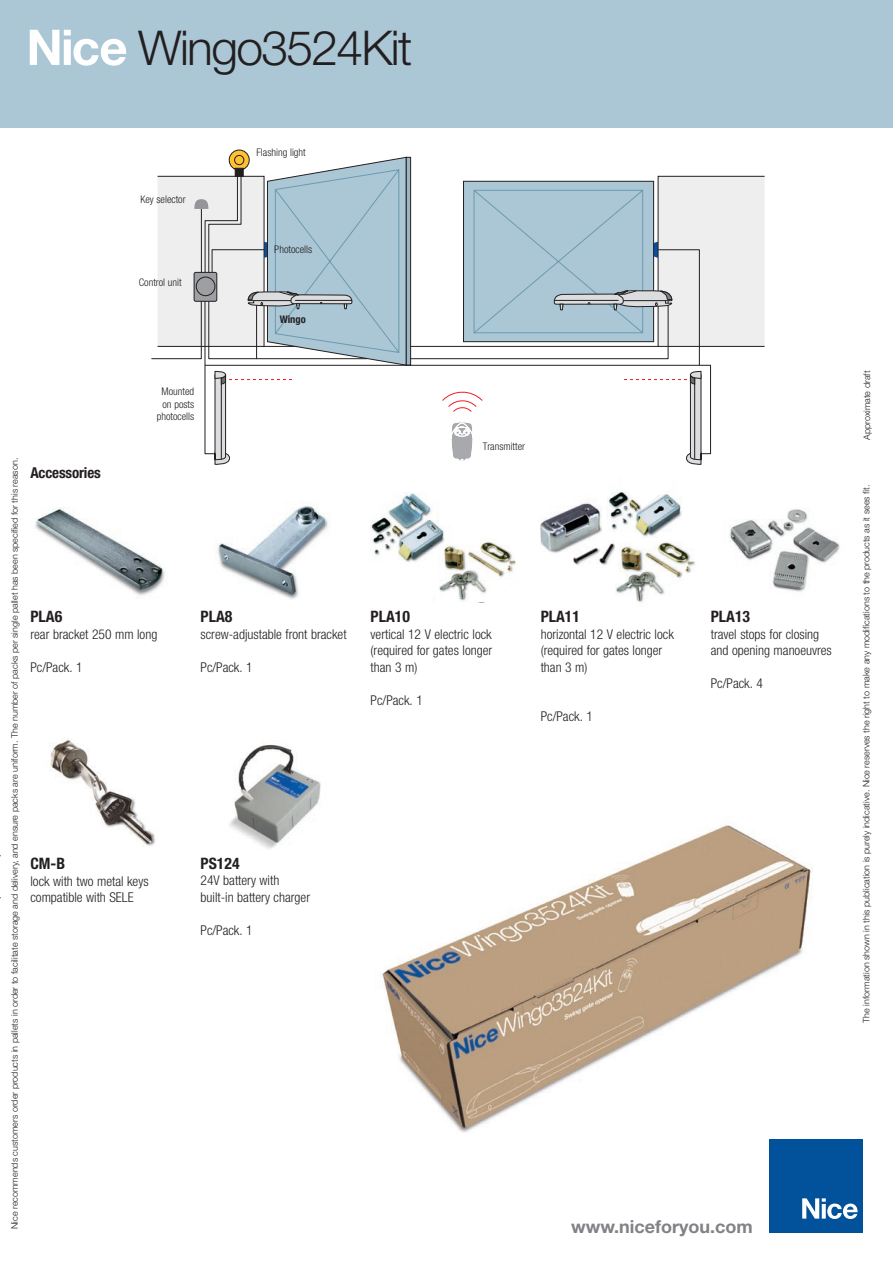
<style>
.page{position:relative;width:893px;height:1263px;background:#fff}
.page>*{position:absolute;margin:0;border:0;box-sizing:border-box;transform-origin:0 0}
.t1{font:300 48px "Helvetica Neue LT Std";letter-spacing:-.035em;color:#231f20}
.t2{font:700 18px "Helvetica Neue LT Std";color:#808285}
.t3{font:700 condensed 15.75px "Helvetica Neue LT Std";color:#231f20}
.t4{font:700 condensed 15px "Helvetica Neue LT Std";letter-spacing:-.01em;color:#231f20}
.t5{font:300 condensed 13.5px/16.5px "Helvetica Neue LT Std";color:#231f20}
.t6{font:300 condensed 10.5px/12.6px "Helvetica Neue LT Std";color:#231f20;text-align:center}
.t7{font:700 condensed 10.5px "Helvetica Neue LT Std";color:#231f20}
.t8{font:300 9px "Helvetica Neue LT Std";color:#231f20}
</style>
<div class="page">
<div style="left:658px;top:176px;width:107px;height:171px;background:#eeeeef;border:1px solid #231f20"></div>
<div style="left:0;top:0;width:893px;height:128px;background:#abc7d5"></div>
<img style="left:50px;top:739px;width:105px;height:107px">
<img style="left:35px;top:507px;width:130px;height:89px">
<img style="left:217px;top:507px;width:111px;height:92px">
<img style="left:371px;top:507px;width:73px;height:55px">
<img style="left:729px;top:509px;width:111px;height:83px">
<img style="left:382px;top:825px;width:481px;height:334px">
<img style="left:540px;top:507px;width:75px;height:58px">
<img style="left:616px;top:542px;width:79px;height:61px">
<img style="left:608px;top:507px;width:74px;height:33px">
<svg style="left:151px;top:150px;width:560px;height:357px"></svg>
<img style="left:434px;top:535px;width:82px;height:68px">
<div style="left:770px;top:1140px;width:93px;height:93px;background:#01529b"></div>
<svg style="left:802px;top:1198px;width:56px;height:21px"></svg>
<img style="left:229px;top:744px;width:92px;height:105px">
<svg style="left:30px;top:30px;width:96px;height:36px"></svg>
<h1 class="t1" style="left:138px;top:18px;width:276px">Wingo3524Kit</h1>
<p class="t6" style="left:140px;top:192px;width:47px">Key selector</p>
<p class="t6" style="left:139px;top:276px;width:44px">Control unit</p>
<p class="t6" style="left:256px;top:146px;width:51px">Flashing light</p>
<p class="t6" style="left:274px;top:243px;width:39px">Photocells</p>
<p class="t7" style="left:280px;top:313px;width:28px">Wingo</p>
<p class="t6" style="left:157px;top:385px;width:39px">Mounted on posts photocells</p>
<p class="t8" style="left:9px;top:1229px;width:773px;rotate:-90deg">Nice recommends customers order products in pallets in order to facilitate storage and delivery, and ensure packs are uniform. The number of packs per single pallet has been specified for this reason.</p>
<p class="t4" style="left:30px;top:464px;width:72px">Accessories</p>
<p class="t3" style="left:30px;top:607px;width:33px">PLA6</p>
<p class="t5" style="left:30px;top:626px;width:128px">rear bracket 250 mm long</p>
<p class="t5" style="left:30px;top:659px;width:54px">Pc/Pack. 1</p>
<p class="t3" style="left:30px;top:854px;width:36px">CM-B</p>
<p class="t5" style="left:30px;top:872px;width:120px">lock with two metal keys compatible with SELE</p>
<p class="t3" style="left:201px;top:607px;width:33px">PlA8</p>
<p class="t5" style="left:201px;top:626px;width:148px">screw-adjustable front bracket</p>
<p class="t5" style="left:201px;top:659px;width:54px">Pc/Pack. 1</p>
<p class="t3" style="left:201px;top:854px;width:41px">PS124</p>
<p class="t5" style="left:201px;top:872px;width:111px">24V battery with built-in battery charger</p>
<p class="t5" style="left:201px;top:922px;width:54px">Pc/Pack. 1</p>
<p class="t6" style="left:483px;top:440px;width:44px">Transmitter</p>
<p class="t3" style="left:371px;top:607px;width:41px">PlA10</p>
<p class="t5" style="left:371px;top:626px;width:123px;text-align:justify">vertical 12 V electric lock (required for gates longer than 3 m)</p>
<p class="t5" style="left:371px;top:692px;width:54px">Pc/Pack. 1</p>
<p class="t3" style="left:541px;top:607px;width:41px">PlA11</p>
<p class="t5" style="left:541px;top:626px;width:135px">horizontal 12 V electric lock (required for gates longer than 3 m)</p>
<p class="t5" style="left:541px;top:708px;width:54px">Pc/Pack. 1</p>
<p class="t3" style="left:711px;top:607px;width:41px">PLA13</p>
<p class="t5" style="left:711px;top:626px;width:123px">travel stops for closing and opening manoeuvres</p>
<p class="t5" style="left:711px;top:675px;width:54px">Pc/Pack. 4</p>
<h2 class="t2" style="left:571px;top:1216px;width:183px">www.niceforyou.com</h2>
<p class="t8" style="left:862px;top:440px;width:71px;rotate:-90deg">Approximate draft</p>
<p class="t8" style="left:861px;top:1022px;width:539px;rotate:-90deg">The information shown in this publication is purely indicative. Nice reserves the right to make any modifications to the products as it sees fit.</p>
</div>
